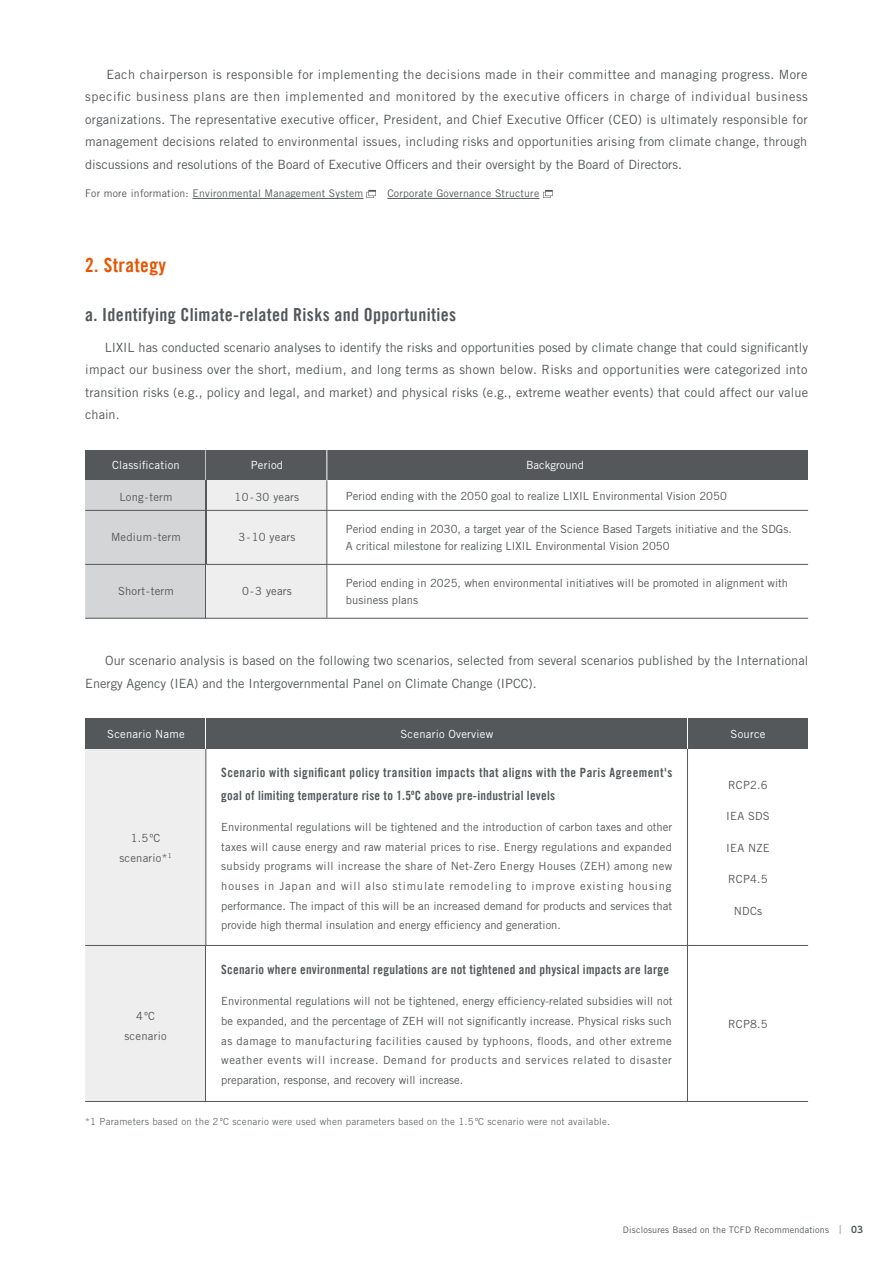
<style>
.page{position:relative;width:893px;height:1263px;background:#fff}
.page>*{position:absolute;margin:0;border:0;box-sizing:border-box;transform-origin:0 0}
.t1{font:19.5px "Trade Gothic LT Com Bd Cn 20";letter-spacing:.02em;color:#e75400}
.t2{font:18px "Trade Gothic LT Com Bd Cn 20";letter-spacing:.02em;color:#54585a}
.t3{font:12.75px/22.5px "Trade Gothic LT Std";letter-spacing:.01em;color:#54585a;text-align:justify}
.t4{font:12.75px/22.4px "Trade Gothic LT Com Bd Cn 20";letter-spacing:.02em;color:#54585a}
.t5{font:11.25px/19.6px "Trade Gothic LT Std";color:#54585a;text-align:justify}
.t6{font:11.25px/19.6px "Trade Gothic LT Std";letter-spacing:.02em;color:#54585a;text-align:center}
.t7{font:11.25px "Trade Gothic LT Std";letter-spacing:.02em;color:#fff}
.t8{font:10.5px "Trade Gothic LT Std";letter-spacing:.02em;color:#54585a}
.t9{font:9.75px "Trade Gothic LT Std";letter-spacing:.02em;color:#6d7172}
.t10{font:9px "Trade Gothic LT Std";letter-spacing:.02em;color:#54585a}
.s1{font-family:"UD Shin Go Pro";font-weight:300}
.s2{font-family:"UD Shin Go Pro De";font-weight:700}
</style>
<div class="page">
<div style="left:85px;top:946px;width:120px;height:155px;background:#eee"></div>
<hr style="left:205px;top:945px;width:1px;height:156px;background:#54585a">
<hr style="left:687px;top:945px;width:1px;height:156px;background:#54585a">
<hr style="left:85px;top:1101px;width:723px;height:1px;background:#54585a">
<div style="left:327px;top:450px;width:481px;height:30px;background:#54585a"></div>
<hr style="left:192px;top:198px;width:171px;height:1px;background:#54585a">
<hr style="left:387px;top:198px;width:152px;height:1px;background:#54585a">
<div style="left:85px;top:510px;width:120px;height:54px;background:#d4d5d6"></div>
<div style="left:85px;top:450px;width:121px;height:30px;background:#54585a"></div>
<hr style="left:205px;top:450px;width:1px;height:30px;background:#fff">
<div style="left:85px;top:480px;width:120px;height:30px;background:#d4d5d6"></div>
<svg style="left:85px;top:565px;width:241px;height:53px;background:#e0e1e1"></svg>
<hr style="left:205px;top:480px;width:1px;height:30px;background:#54585a">
<hr style="left:205px;top:510px;width:1px;height:108px;background:#54585a">
<hr style="left:85px;top:618px;width:723px;height:1px;background:#54585a">
<div style="left:206px;top:510px;width:121px;height:54px;background:#eee"></div>
<div style="left:206px;top:450px;width:121px;height:30px;background:#54585a"></div>
<hr style="left:326px;top:450px;width:1px;height:30px;background:#fff">
<div style="left:206px;top:480px;width:121px;height:30px;background:#eee"></div>
<hr style="left:326px;top:480px;width:1px;height:30px;background:#54585a">
<hr style="left:326px;top:510px;width:1px;height:108px;background:#54585a">
<hr style="left:85px;top:510px;width:723px;height:1px;background:#54585a">
<hr style="left:85px;top:564px;width:723px;height:1px;background:#54585a">
<div style="left:206px;top:719px;width:481px;height:30px;background:#54585a"></div>
<div style="left:85px;top:719px;width:121px;height:30px;background:#54585a"></div>
<hr style="left:205px;top:719px;width:1px;height:30px;background:#fff">
<div style="left:85px;top:749px;width:121px;height:196px;background:#eee"></div>
<hr style="left:205px;top:749px;width:1px;height:196px;background:#54585a">
<div style="left:687px;top:719px;width:121px;height:30px;background:#54585a"></div>
<hr style="left:687px;top:719px;width:1px;height:30px;background:#fff">
<hr style="left:687px;top:749px;width:1px;height:196px;background:#54585a">
<hr style="left:85px;top:945px;width:723px;height:1px;background:#54585a">
<svg style="left:366px;top:190px;width:10px;height:8px"></svg>
<svg style="left:543px;top:190px;width:10px;height:8px"></svg>
<p class="t3" style="left:85px;top:63px;width:724px;text-indent:21px">Each chairperson is responsible for implementing the decisions made in their committee and managing progress. More specific business plans are then implemented and monitored by the executive officers in charge of individual business organizations. The representative executive officer, President, and Chief Executive Officer (CEO) is ultimately responsible for management decisions related to environmental issues, including risks and opportunities arising from climate change, through discussions and resolutions of the Board of Executive Officers and their oversight by the Board of Directors.</p>
<p class="t8" style="left:85px;top:187px;width:280px">For more information: Environmental Management System</p>
<p class="t8" style="left:387px;top:187px;width:153px">Corporate Governance Structure</p>
<h1 class="t1" style="left:85px;top:253px;width:82px">2. Strategy</h1>
<h2 class="t2" style="left:85px;top:304px;width:372px">a. Identifying Climate-related Risks and Opportunities</h2>
<p class="t3" style="left:85px;top:336px;width:724px;text-indent:20px">LIXIL has conducted scenario analyses to identify the risks and opportunities posed by climate change that could significantly impact our business over the short, medium, and long terms as shown below. Risks and opportunities were categorized into transition risks (e.g., policy and legal, and market) and physical risks (e.g., extreme weather events) that could affect our value chain.</p>
<p class="t7" style="left:112px;top:458px;width:69px">Classification</p>
<p class="t6" style="left:119px;top:487px;width:55px">Long-term</p>
<p class="t6" style="left:111px;top:527px;width:71px">Medium-term</p>
<p class="t6" style="left:118px;top:581px;width:57px">Short-term</p>
<p class="t7" style="left:251px;top:458px;width:34px">Period</p>
<p class="t6" style="left:235px;top:487px;width:66px">10-30 years</p>
<p class="t5" style="left:238px;top:527px;width:59px">3-10 years</p>
<p class="t5" style="left:242px;top:581px;width:51px">0-3 years</p>
<p class="t5" style="left:346px;top:486px;width:382px">Period ending with the 2050 goal to realize LIXIL Environmental Vision 2050</p>
<p class="t5" style="left:346px;top:521px;width:447px;line-height:16.5px">Period ending in 2030, a target year of the Science Based Targets initiative and the SDGs.<br>A critical milestone for realizing LIXIL Environmental Vision 2050</p>
<p class="t5" style="left:346px;top:575px;width:444px;line-height:16.5px">Period ending in 2025, when environmental initiatives will be promoted in alignment with business plans</p>
<p class="t3" style="left:85px;top:649px;width:725px;text-indent:20px">Our scenario analysis is based on the following two scenarios, selected from several scenarios published by the International<br>Energy Agency (IEA) and the Intergovernmental Panel on Climate Change (IPCC).</p>
<p class="t7" style="left:107px;top:727px;width:79px">Scenario Name</p>
<p class="t7" style="left:401px;top:727px;width:94px">Scenario Overview</p>
<p class="t7" style="left:731px;top:727px;width:36px">Source</p>
<p class="t6" style="left:119px;top:828px;width:54px">1.5ºC scenario*<sup>1</sup></p>
<p class="t4" style="left:221px;top:761px;width:452px">Scenario with significant policy transition impacts that aligns with the Paris Agreement's goal of limiting temperature rise to 1.5ºC above pre-industrial levels</p>
<p class="t5" style="left:221px;top:817px;width:453px">Environmental regulations will be tightened and the introduction of carbon taxes and other taxes will cause energy and raw material prices to rise. Energy regulations and expanded subsidy programs will increase the share of Net-Zero Energy Houses (ZEH) among new houses in Japan and will also stimulate remodeling to improve existing housing performance. The impact of this will be an increased demand for products and services that provide high thermal insulation and energy efficiency and generation.</p>
<p class="t5" style="left:728px;top:775px;width:41px">RCP2.6</p>
<p class="t5" style="left:726px;top:806px;width:45px">IEA SDS</p>
<p class="t5" style="left:726px;top:838px;width:45px">IEA NZE</p>
<p class="t5" style="left:728px;top:869px;width:41px">RCP4.5</p>
<p class="t5" style="left:734px;top:901px;width:30px">NDCs</p>
<p class="t4" style="left:221px;top:958px;width:449px">Scenario where environmental regulations are not tightened and physical impacts are large</p>
<p class="t5" style="left:221px;top:991px;width:453px">Environmental regulations will not be tightened, energy efficiency-related subsidies will not be expanded, and the percentage of ZEH will not significantly increase. Physical risks such as damage to manufacturing facilities caused by typhoons, floods, and other extreme weather events will increase. Demand for products and services related to disaster preparation, response, and recovery will increase.</p>
<p class="t6" style="left:124px;top:1006px;width:44px">4ºC scenario</p>
<p class="t5" style="left:728px;top:1014px;width:41px">RCP8.5</p>
<p class="t9" style="left:85px;top:1115px;width:527px">*1 Parameters based on the 2ºC scenario were used when parameters based on the 1.5ºC scenario were not available.</p>
<p class="t10" style="left:623px;top:1224px;width:242px">Disclosures Based on the TCFD Recommendations <span class="s1">｜</span> <span class="s2">03</span></p>
</div>
